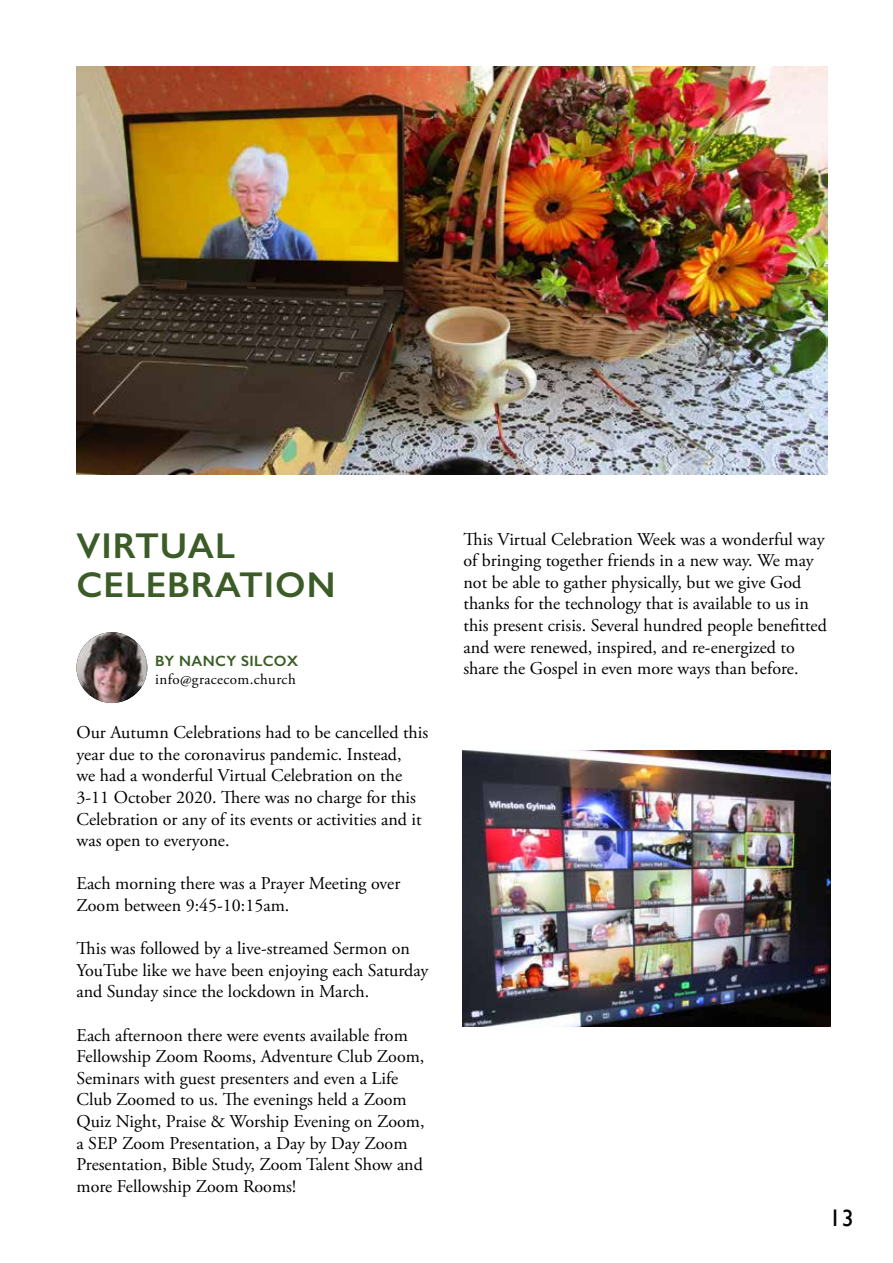
<style>
.page{position:relative;width:893px;height:1263px;background:#fff}
.page>*{position:absolute;margin:0;border:0;box-sizing:border-box;transform-origin:0 0}
.t1{font:600 36px/39px "Gill Sans";letter-spacing:.025em;color:#3b5c26}
.t2{font:24px "Gill Sans";color:#000}
.t3{font:18px/21.6px "Adobe Garamond Pro";color:#000}
.t4{font:15px "Adobe Garamond Pro";letter-spacing:.025em;color:#000}
.t5{font:600 15px "Gill Sans";letter-spacing:.025em;color:#3b5c26}
</style>
<div class="page">
<img style="left:77px;top:632px;width:70px;height:71px">
<img style="left:77px;top:66px;width:750px;height:408px">
<img style="left:463px;top:751px;width:368px;height:276px">
<h1 class="t1" style="left:77px;top:526px;width:260px">VIRTUAL<br>CELEBRATION</h1>
<p class="t5" style="left:155px;top:652px;width:145px">BY NANCY SILCOX</p>
<p class="t4" style="left:155px;top:670px;width:142px">info@gracecom.church</p>
<p class="t3" style="left:77px;top:722px;width:353px">Our Autumn Celebrations had to be cancelled this year due to the coronavirus pandemic. Instead,<br>we had a wonderful Virtual Celebration on the 3-11 October 2020. There was no charge for this Celebration or any of its events or activities and it was open to everyone.</p>
<p class="t3" style="left:77px;top:873px;width:325px">Each morning there was a Prayer Meeting over<br>Zoom between 9:45-10:15am.</p>
<p class="t3" style="left:77px;top:938px;width:353px">This was followed by a live-streamed Sermon on<br>YouTube like we have been enjoying each Saturday and Sunday since the lockdown in March.</p>
<p class="t3" style="left:77px;top:1025px;width:349px">Each afternoon there were events available from Fellowship Zoom Rooms, Adventure Club Zoom, Seminars with guest presenters and even a Life Club Zoomed to us. The evenings held a Zoom Quiz Night, Praise &amp; Worship Evening on Zoom, a SEP Zoom Presentation, a Day by Day Zoom Presentation, Bible Study, Zoom Talent Show and more Fellowship Zoom Rooms!</p>
<p class="t3" style="left:463px;top:529px;width:365px">This Virtual Celebration Week was a wonderful way of bringing together friends in a new way. We may not be able to gather physically, but we give God thanks for the technology that is available to us in this present crisis. Several hundred people benefitted and were renewed, inspired, and re-energized to share the Gospel in even more ways than before.</p>
<h2 class="t2" style="left:829px;top:1203px;width:26px">13</h2>
</div>
